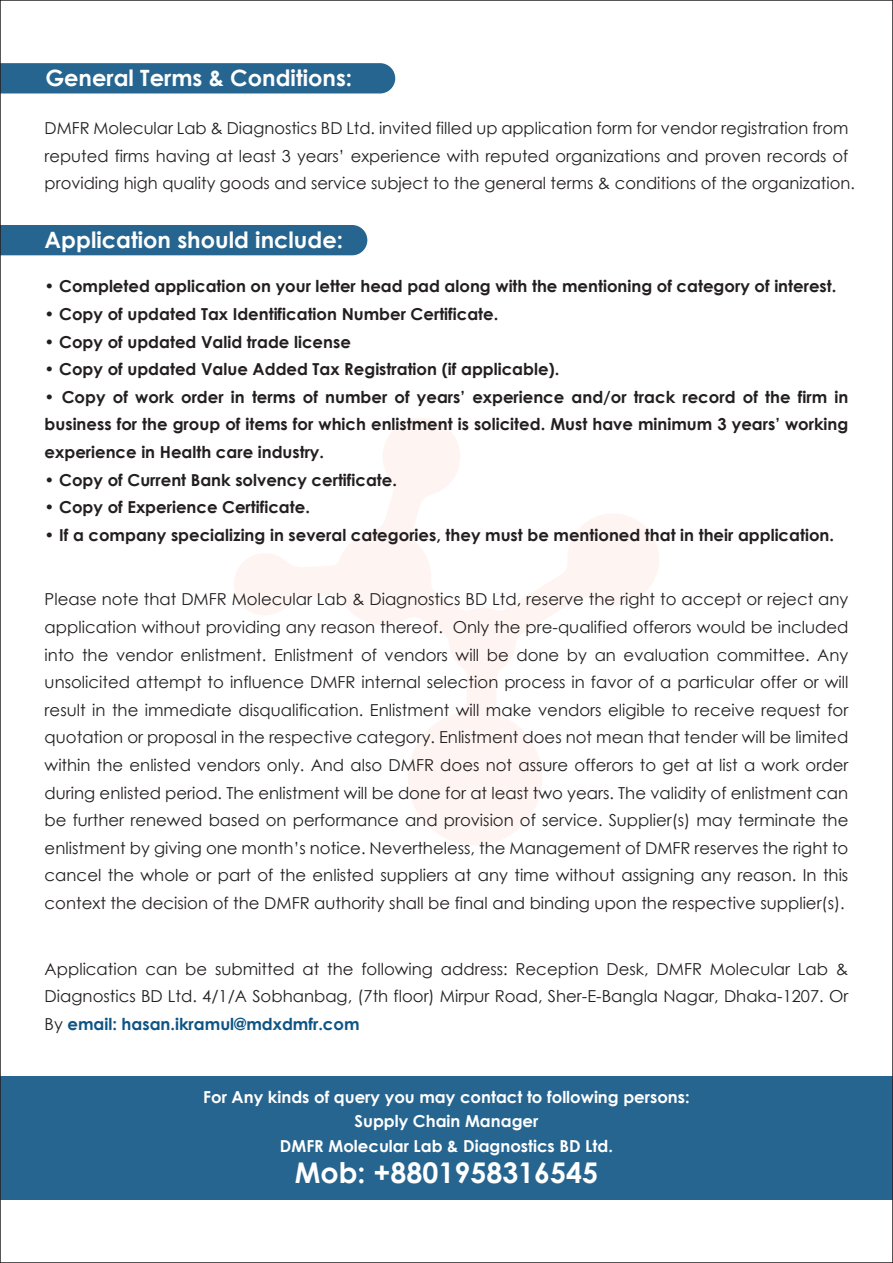
<style>
.page{position:relative;width:893px;height:1263px;background:#fff}
.page>*{position:absolute;margin:0;border:0;box-sizing:border-box;transform-origin:0 0}
.t1{font:700 28.5px "Century Gothic";color:#fff}
.t2{font:700 22.5px "Century Gothic";color:#fff}
.t3{font:16.5px/27.6px "Century Gothic";color:#231f20;text-align:justify}
.t4{font:700 16.5px/27.6px "Century Gothic";color:#231f20;text-align:justify}
.t5{font:700 16.5px/24.6px "Century Gothic";color:#fff;text-align:center}
.s1{font-weight:700;color:#0e5484}
</style>
<div class="page">
<svg style="left:234px;top:418px;width:425px;height:427px"></svg>
<div style="left:3px;top:63px;width:392px;height:30px;background:#266590"></div>
<div style="left:3px;top:225px;width:364px;height:30px;background:#266590"></div>
<div style="left:0;top:1076px;width:893px;height:124px;background:#266590"></div>
<h2 class="t2" style="left:45px;top:61px;width:308px">General Terms &amp; Conditions:</h2>
<p class="t3" style="left:45px;top:114px;width:812px;text-align:left">DMFR Molecular Lab &amp; Diagnostics BD Ltd. invited filled up application form for vendor registration from reputed firms having at least 3 years’ experience with reputed organizations and proven records of providing high quality goods and service subject to the general terms &amp; conditions of the organization.</p>
<h2 class="t2" style="left:45px;top:222px;width:300px">Application should include:</h2>
<p class="t4" style="left:45px;top:272px;width:793px">• Completed application on your letter head pad along with the mentioning of category of interest.</p>
<p class="t4" style="left:45px;top:299px;width:455px">• Copy of updated Tax Identification Number Certificate.</p>
<p class="t4" style="left:45px;top:327px;width:308px">• Copy of updated Valid trade license</p>
<p class="t4" style="left:45px;top:355px;width:516px">• Copy of updated Value Added Tax Registration (if applicable).</p>
<p class="t4" style="left:45px;top:382px;width:805px">• Copy of work order in terms of number of years’ experience and/or track record of the firm in business for the group of items for which enlistment is solicited. Must have minimum 3 years’ working experience in Health care industry.</p>
<p class="t4" style="left:45px;top:465px;width:354px">• Copy of Current Bank solvency certificate.</p>
<p class="t4" style="left:45px;top:493px;width:267px">• Copy of Experience Certificate.</p>
<p class="t4" style="left:45px;top:520px;width:791px">• If a company specializing in several categories, they must be mentioned that in their application.</p>
<p class="t3" style="left:45px;top:585px;width:805px">Please note that DMFR Molecular Lab &amp; Diagnostics BD Ltd, reserve the right to accept or reject any application without providing any reason thereof. Only the pre-qualified offerors would be included into the vendor enlistment. Enlistment of vendors will be done by an evaluation committee. Any unsolicited attempt to influence DMFR internal selection process in favor of a particular offer or will result in the immediate disqualification. Enlistment will make vendors eligible to receive request for quotation or proposal in the respective category. Enlistment does not mean that tender will be limited within the enlisted vendors only. And also DMFR does not assure offerors to get at list a work order during enlisted period. The enlistment will be done for at least two years. The validity of enlistment can be further renewed based on performance and provision of service. Supplier(s) may terminate the enlistment by giving one month’s notice. Nevertheless, the Management of DMFR reserves the right to cancel the whole or part of the enlisted suppliers at any time without assigning any reason. In this context the decision of the DMFR authority shall be final and binding upon the respective supplier(s).</p>
<p class="t3" style="left:45px;top:954px;width:805px">Application can be submitted at the following address: Reception Desk, DMFR Molecular Lab &amp; Diagnostics BD Ltd. 4/1/A Sobhanbag, (7th floor) Mirpur Road, Sher-E-Bangla Nagar, Dhaka-1207. Or By <span class="s1">email: hasan.ikramul@mdxdmfr.com</span></p>
<p class="t5" style="left:203px;top:1084px;width:488px">For Any kinds of query you may contact to following persons:<br>Supply Chain Manager<br>DMFR Molecular Lab &amp; Diagnostics BD Ltd.</p>
<h1 class="t1" style="left:295px;top:1150px;width:305px">Mob: +8801958316545</h1>
</div>
